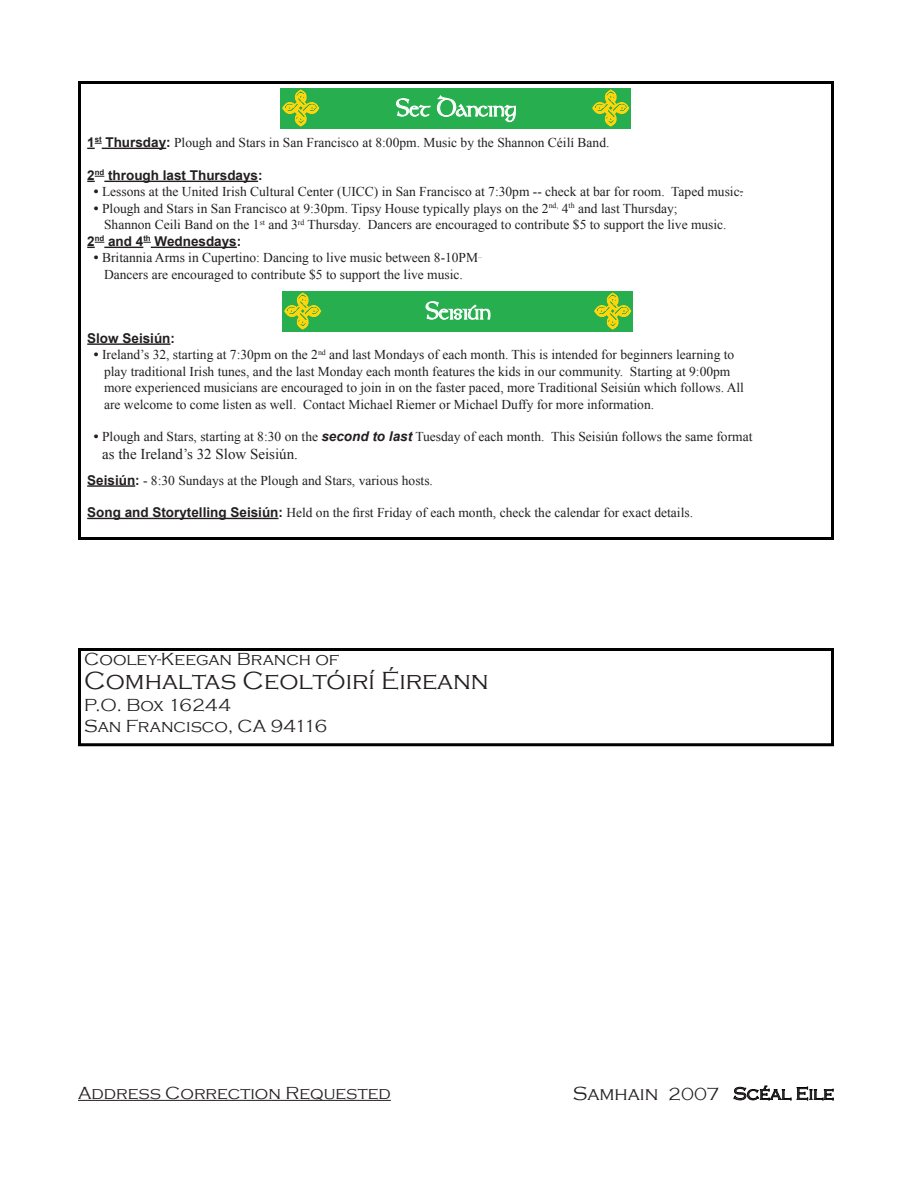
<style>
.page{position:relative;width:918px;height:1188px;background:#fff}
.page>*{position:absolute;margin:0;border:0;box-sizing:border-box;transform-origin:0 0}
.t1{font:28.5px "Umber SSK";color:#fff}
.t2{font:300 25.5px "Copperplate Gothic";color:#231f20}
.t3{font:300 18px/21.6px "Copperplate Gothic";color:#231f20}
.t4{font:15px "Times New Roman";color:#231f20}
.t5{font:13.5px/16.5px "Times New Roman";color:#231f20}
.t6{font:700 13.5px "Arial";color:#231f20}
.s1{font-family:"Arial";font-weight:700}
.s2{font-family:"Arial";font-weight:700;font-style:italic}
.s3{font-size:19.5px}
</style>
<div class="page">
<div style="left:78px;top:81px;width:756px;height:459px;border:3px solid #000"></div>
<hr style="left:78px;top:1100px;width:313px;height:1px;background:#231f20">
<svg style="left:733px;top:1085px;width:101px;height:16px"></svg>
<div style="left:78px;top:648px;width:756px;height:98px;border:3px solid #000"></div>
<svg style="left:87px;top:143px;width:15px;height:6px"></svg>
<hr style="left:102px;top:148px;width:64px;height:1px;background:#231f20">
<svg style="left:87px;top:176px;width:17px;height:6px"></svg>
<hr style="left:104px;top:181px;width:154px;height:1px;background:#231f20">
<svg style="left:87px;top:242px;width:17px;height:6px"></svg>
<hr style="left:104px;top:247px;width:39px;height:1px;background:#231f20">
<hr style="left:151px;top:247px;width:86px;height:1px;background:#231f20">
<div style="left:280px;top:88px;width:352px;height:40px;background:#27af4f"></div>
<svg style="left:282px;top:90px;width:37px;height:36px"></svg>
<svg style="left:592px;top:90px;width:37px;height:36px"></svg>
<svg style="left:396px;top:95px;width:120px;height:27px"></svg>
<hr style="left:87px;top:343px;width:83px;height:2px;background:#231f20">
<hr style="left:87px;top:485px;width:48px;height:2px;background:#231f20">
<hr style="left:87px;top:518px;width:191px;height:1px;background:#231f20">
<div style="left:282px;top:291px;width:351px;height:40px;background:#27af4f"></div>
<svg style="left:284px;top:293px;width:37px;height:37px"></svg>
<svg style="left:594px;top:293px;width:37px;height:37px"></svg>
<svg style="left:425px;top:301px;width:66px;height:19px"></svg>
<h1 class="t1" style="left:396px;top:93px;width:122px">Set Dancing</h1>
<p class="t5" style="left:87px;top:134px;width:524px"><span class="s1">1</span><sup>st</sup> <span class="s1">Thursday:</span> Plough and Stars in San Francisco at 8:00pm. Music by the Shannon Céilí Band.</p>
<p class="t6" style="left:87px;top:166px;width:177px">2<sup>nd</sup> through last Thursdays:</p>
<p class="t5" style="left:94px;top:183px;width:651px"><span class="s1">•</span> Lessons at the United Irish Cultural Center (UICC) in San Francisco at 7:30pm -- check at bar for room. Taped music.</p>
<p class="t5" style="left:104px;top:200px;width:624px;text-indent:-10px"><span class="s1">•</span> Plough and Stars in San Francisco at 9:30pm. Tipsy House typically plays on the 2<sup>nd,</sup> 4<sup>th</sup> and last Thursday;<br>Shannon Ceili Band on the 1<sup>st</sup> and 3<sup>rd</sup> Thursday. Dancers are encouraged to contribute $5 to support the live music.</p>
<p class="t6" style="left:87px;top:232px;width:156px">2<sup>nd</sup> and 4<sup>th</sup> Wednesdays:</p>
<p class="t5" style="left:104px;top:249px;width:379px;text-indent:-10px"><span class="s1">•</span> Britannia Arms in Cupertino: Dancing to live music between 8-10PM<sup>..<br></sup>Dancers are encouraged to contribute $5 to support the live music.</p>
<h1 class="t1" style="left:425px;top:296px;width:67px">Seisiún</h1>
<p class="t6" style="left:87px;top:329px;width:89px">Slow Seisiún:</p>
<p class="t5" style="left:104px;top:346px;width:641px;text-indent:-10px"><span class="s1">•</span> Ireland’s 32, starting at 7:30pm on the 2<sup>nd</sup> and last Mondays of each month. This is intended for beginners learning to play traditional Irish tunes, and the last Monday each month features the kids in our community. Starting at 9:00pm more experienced musicians are encouraged to join in on the faster paced, more Traditional Seisiún which follows. All are welcome to come listen as well. Contact Michael Riemer or Michael Duffy for more information.</p>
<p class="t5" style="left:94px;top:428px;width:660px"><span class="s1">•</span> Plough and Stars, starting at 8:30 on the <span class="s2">second to last</span> Tuesday of each month. This Seisiún follows the same format</p>
<p class="t4" style="left:102px;top:444px;width:197px">as the Ireland’s 32 Slow Seisiún.</p>
<p class="t5" style="left:87px;top:472px;width:347px"><span class="s1">Seisiún:</span> - 8:30 Sundays at the Plough and Stars, various hosts.</p>
<p class="t5" style="left:87px;top:504px;width:607px"><span class="s1">Song and Storytelling Seisiún:</span> Held on the first Friday of each month, check the calendar for exact details.</p>
<h3 class="t3" style="left:84px;top:649px;width:257px">Cooley-Keegan Branch of</h3>
<h2 class="t2" style="left:84px;top:667px;width:406px">Comhaltas Ceoltóirí Éireann</h2>
<h3 class="t3" style="left:84px;top:694px;width:245px">P.O. Box 16244<br>San Francisco, CA 94116</h3>
<h3 class="t3" style="left:78px;top:1082px;width:314px">Address Correction Requested</h3>
<h3 class="t3" style="left:573px;top:1083px;width:263px"><span class="s3">Samhain</span> 2007 Scéal Eile</h3>
</div>
